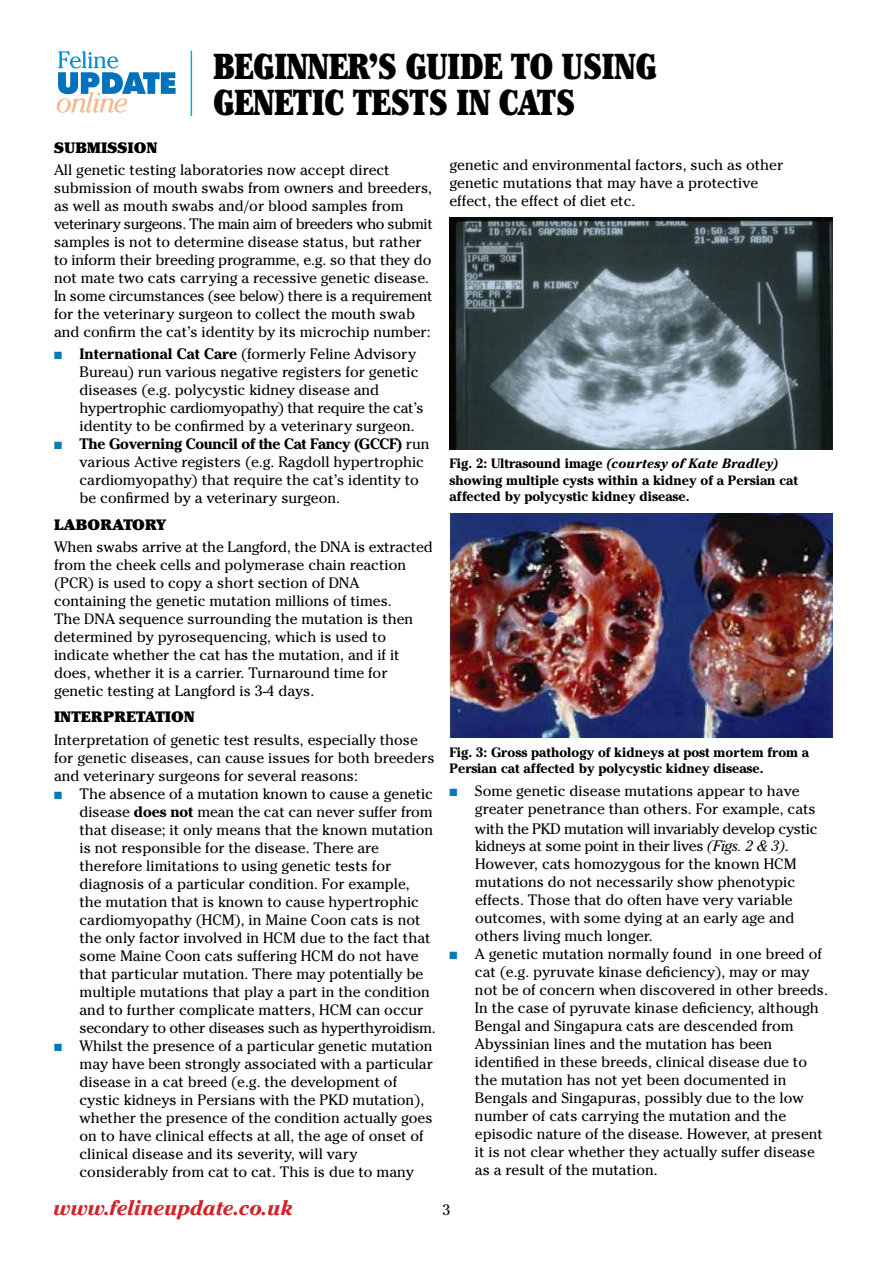
<style>
.page{position:relative;width:893px;height:1263px;background:#fff}
.page>*{position:absolute;margin:0;border:0;box-sizing:border-box;transform-origin:0 0}
.t1{font:900 condensed 36px/36px "Cheltenham";letter-spacing:-.03em;color:#000}
.t2{font:italic 700 21px "Cheltenham";letter-spacing:-.02em;color:#d2232a}
.t3{font:15px/18px "Cheltenham";color:#000}
.t4{font:15px/16.5px "Cheltenham";letter-spacing:-.02em;color:#000}
.t5{font:900 15px "Cheltenham";color:#000}
.t6{font:700 13.5px/16.2px "Cheltenham";color:#000}
.s1{color:#007db7}
.s2{font-weight:700}
.s3{font-style:italic}
</style>
<div class="page">
<hr style="left:191px;top:51px;width:1px;height:65px;background:#00aeef">
<svg style="left:57px;top:51px;width:119px;height:62px"></svg>
<img style="left:449px;top:217px;width:383px;height:232px">
<img style="left:449px;top:513px;width:383px;height:225px">
<h1 class="t1" style="left:213px;top:47px;width:446px">BEGINNER’S GUIDE TO USING<br>GENETIC TESTS IN CATS</h1>
<p class="t5" style="left:54px;top:138px;width:105px">SUBMISSION</p>
<p class="t3" style="left:54px;top:161px;width:380px">All genetic testing laboratories now accept direct submission of mouth swabs from owners and breeders, as well as mouth swabs and/or blood samples from veterinary surgeons. The main aim of breeders who submit samples is not to determine disease status, but rather to inform their breeding programme, e.g. so that they do not mate two cats carrying a recessive genetic disease.<br>In some circumstances (see below) there is a requirement for the veterinary surgeon to collect the mouth swab and confirm the cat’s identity by its microchip number:</p>
<p class="t3" style="left:80px;top:345px;width:346px;text-indent:-26px"><span class="s1">■</span> <span class="s2">International Cat Care</span> (formerly Feline Advisory Bureau) run various negative registers for genetic diseases (e.g. polycystic kidney disease and hypertrophic cardiomyopathy) that require the cat’s identity to be confirmed by a veterinary surgeon.</p>
<p class="t3" style="left:80px;top:435px;width:351px;text-indent:-26px"><span class="s1">■</span> <span class="s2">The Governing Council of the Cat Fancy (GCCF)</span> run various Active registers (e.g. Ragdoll hypertrophic cardiomyopathy) that require the cat’s identity to be confirmed by a veterinary surgeon.</p>
<p class="t5" style="left:54px;top:515px;width:114px">LABORATORY</p>
<p class="t3" style="left:54px;top:538px;width:380px">When swabs arrive at the Langford, the DNA is extracted from the cheek cells and polymerase chain reaction (PCR) is used to copy a short section of DNA containing the genetic mutation millions of times.<br>The DNA sequence surrounding the mutation is then determined by pyrosequencing, which is used to indicate whether the cat has the mutation, and if it does, whether it is a carrier. Turnaround time for genetic testing at Langford is 3-4 days.</p>
<p class="t5" style="left:54px;top:708px;width:142px">INTERPRETATION</p>
<p class="t3" style="left:54px;top:730px;width:382px">Interpretation of genetic test results, especially those for genetic diseases, can cause issues for both breeders and veterinary surgeons for several reasons:</p>
<p class="t3" style="left:80px;top:784px;width:358px;text-indent:-26px"><span class="s1">■</span> The absence of a mutation known to cause a genetic disease <span class="s2">does not</span> mean the cat can never suffer from that disease; it only means that the known mutation is not responsible for the disease. There are therefore limitations to using genetic tests for diagnosis of a particular condition. For example, the mutation that is known to cause hypertrophic cardiomyopathy (HCM), in Maine Coon cats is not the only factor involved in HCM due to the fact that some Maine Coon cats suffering HCM do not have that particular mutation. There may potentially be multiple mutations that play a part in the condition and to further complicate matters, HCM can occur secondary to other diseases such as hyperthyroidism.</p>
<p class="t3" style="left:80px;top:1036px;width:355px;text-indent:-26px"><span class="s1">■</span> Whilst the presence of a particular genetic mutation may have been strongly associated with a particular disease in a cat breed (e.g. the development of cystic kidneys in Persians with the PKD mutation), whether the presence of the condition actually goes on to have clinical effects at all, the age of onset of clinical disease and its severity, will vary considerably from cat to cat. This is due to many</p>
<p class="t3" style="left:449px;top:156px;width:335px">genetic and environmental factors, such as other genetic mutations that may have a protective effect, the effect of diet etc.</p>
<p class="t6" style="left:449px;top:455px;width:350px">Fig. 2: Ultrasound image <span class="s3">(courtesy of Kate Bradley) </span>showing multiple cysts within a kidney of a Persian cat affected by polycystic kidney disease.</p>
<p class="t6" style="left:449px;top:744px;width:361px">Fig. 3: Gross pathology of kidneys at post mortem from a<br>Persian cat affected by polycystic kidney disease.</p>
<p class="t3" style="left:475px;top:782px;width:342px;text-indent:-26px"><span class="s1">■</span> Some genetic disease mutations appear to have greater penetrance than others. For example, cats</p>
<p class="t4" style="left:475px;top:821px;width:344px">with the PKD mutation will invariably develop cystic kidneys at some point in their lives <span class="s3">(Figs. 2 &amp; 3)</span>.</p>
<p class="t3" style="left:475px;top:854px;width:323px">However, cats homozygous for the known HCM mutations do not necessarily show phenotypic effects. Those that do often have very variable outcomes, with some dying at an early age and others living much longer.</p>
<p class="t3" style="left:475px;top:944px;width:354px;text-indent:-26px"><span class="s1">■</span> A genetic mutation normally found in one breed of cat (e.g. pyruvate kinase deficiency), may or may not be of concern when discovered in other breeds.<br>In the case of pyruvate kinase deficiency, although Bengal and Singapura cats are descended from Abyssinian lines and the mutation has been identified in these breeds, clinical disease due to the mutation has not yet been documented in Bengals and Singapuras, possibly due to the low number of cats carrying the mutation and the episodic nature of the disease. However, at present it is not clear whether they actually suffer disease as a result of the mutation.</p>
<h2 class="t2" style="left:53px;top:1195px;width:241px">www.felineupdate.co.uk</h2>
<p class="t3" style="left:443px;top:1200px;width:9px">3</p>
</div>
